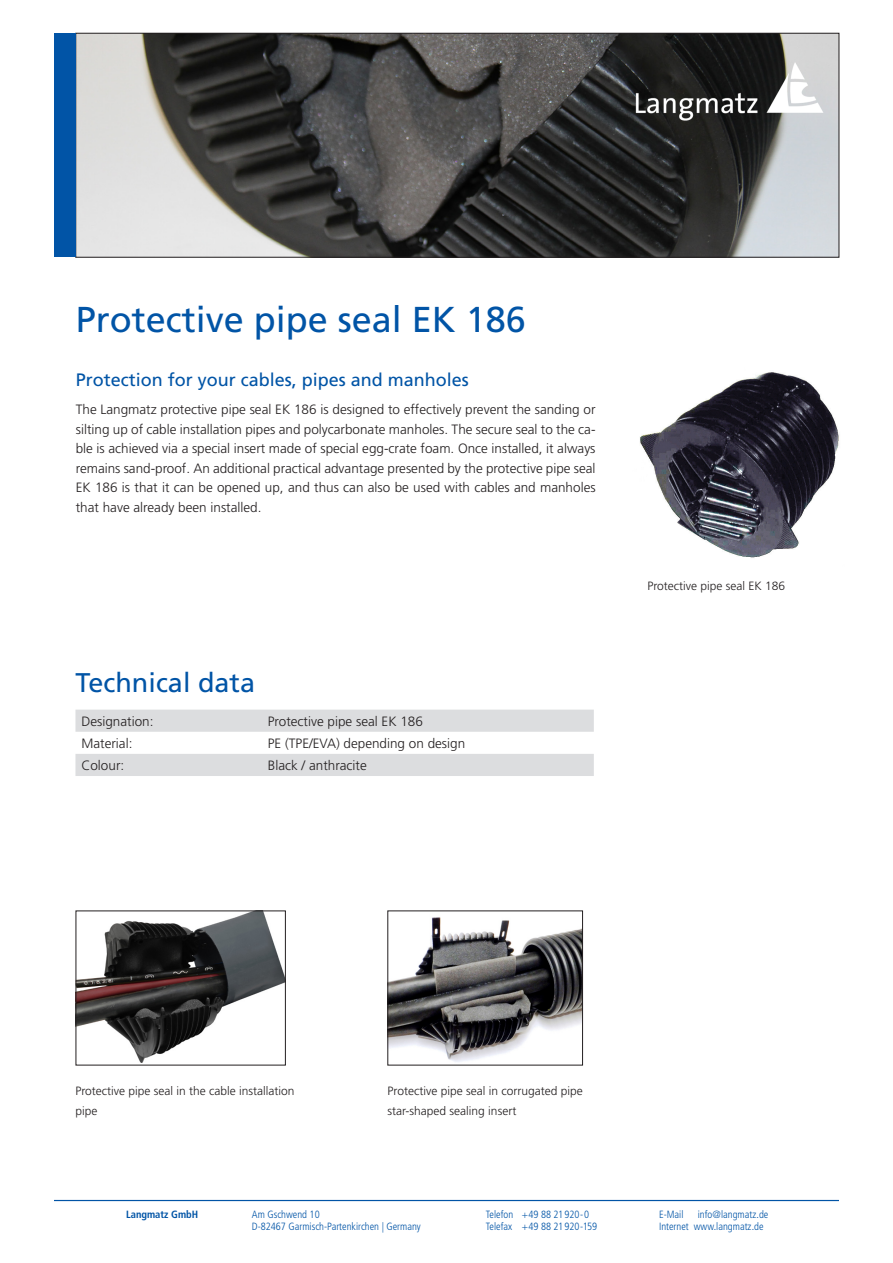
<style>
.page{position:relative;width:893px;height:1263px;background:#fff}
.page>*{position:absolute;margin:0;border:0;box-sizing:border-box;transform-origin:0 0}
.Hauptüberschrift{font:36px "Frutiger LT";color:#0154a6}
.Überschrift{font:27px "Frutiger LT";color:#0154a6}
.Zwischenüberschrift{font:18px "Frutiger LT";color:#0154a6}
.Fließtext{font:300 13.5px/19.5px "Frutiger LT";color:#231f20;text-align:justify}
.Fließtext-2{font:300 12px/19.5px "Frutiger LT";color:#231f20}
.Aufzählung{font:300 12px "Frutiger LT";color:#231f20}
.t1{font:300 condensed 10.5px "Frutiger LT Std";color:#0154a6}
.t2{font:700 condensed 10.5px "Frutiger LT Std";color:#0154a6}
</style>
<div class="page">
<img style="left:640px;top:372px;width:199px;height:186px">
<img style="left:78px;top:913px;width:206px;height:149px">
<div style="left:76px;top:911px;width:210px;height:154px;border:1px solid #231f20"></div>
<img style="left:390px;top:917px;width:191px;height:145px">
<div style="left:388px;top:911px;width:195px;height:154px;border:1px solid #231f20"></div>
<img style="left:78px;top:35px;width:759px;height:220px">
<div style="left:76px;top:33px;width:763px;height:224px;border:1px solid #231f20"></div>
<div style="left:54px;top:33px;width:22px;height:224px;background:#0154a6"></div>
<img style="left:634px;top:52px;width:191px;height:73px">
<hr style="left:54px;top:1200px;width:785px;height:1px;background:#0154a6">
<svg style="left:75px;top:710px;width:519px;height:66px"></svg>
<p class="Hauptüberschrift" style="left:76px;top:298px;width:452px">Protective pipe seal EK 186</p>
<p class="Zwischenüberschrift" style="left:76px;top:369px;width:395px">Protection for your cables, pipes and manholes</p>
<p class="Fließtext" style="left:76px;top:400px;width:521px">The Langmatz protective pipe seal EK 186 is designed to effectively prevent the sanding or silting up of cable installation pipes and polycarbonate manholes. The secure seal to the ca&shy;ble is achieved via a special insert made of special egg-crate foam. Once installed, it always remains sand-proof. An additional practical advantage presented by the protective pipe seal EK 186 is that it can be opened up, and thus can also be used with cables and manholes that have already been installed.</p>
<p class="Überschrift" style="left:75px;top:666px;width:181px">Technical data</p>
<p class="Fließtext" style="left:81px;top:711px;width:74px">Designation:</p>
<p class="Fließtext" style="left:268px;top:711px;width:157px">Protective pipe seal EK 186</p>
<p class="Fließtext" style="left:81px;top:734px;width:52px">Material:</p>
<p class="Fließtext" style="left:268px;top:734px;width:199px">PE (TPE/EVA) depending on design</p>
<p class="Fließtext" style="left:81px;top:756px;width:44px">Colour:</p>
<p class="Fließtext" style="left:268px;top:756px;width:100px">Black / anthracite</p>
<p class="Fließtext-2" style="left:647px;top:576px;width:139px">Protective pipe seal EK 186</p>
<p class="Fließtext-2" style="left:75px;top:1082px;width:221px">Protective pipe seal in the cable installation pipe</p>
<p class="Fließtext-2" style="left:388px;top:1082px;width:197px">Protective pipe seal in corrugated pipe</p>
<p class="Aufzählung" style="left:388px;top:1104px;width:130px">star-shaped sealing insert</p>
<p class="t2" style="left:126px;top:1207px;width:74px">Langmatz GmbH</p>
<p class="t1" style="left:252px;top:1208px;width:69px">Am Gschwend 10</p>
<p class="t1" style="left:486px;top:1208px;width:105px">Telefon +49 88 21 920-0</p>
<p class="t1" style="left:659px;top:1208px;width:26px">E-Mail</p>
<p class="t1" style="left:698px;top:1208px;width:72px">info@langmatz.de</p>
<p class="t1" style="left:252px;top:1221px;width:170px">D-82467 Garmisch-Partenkirchen | Germany</p>
<p class="t1" style="left:486px;top:1221px;width:113px">Telefax +49 88 21 920-159</p>
<p class="t1" style="left:659px;top:1221px;width:106px">Internet www.langmatz.de</p>
</div>
